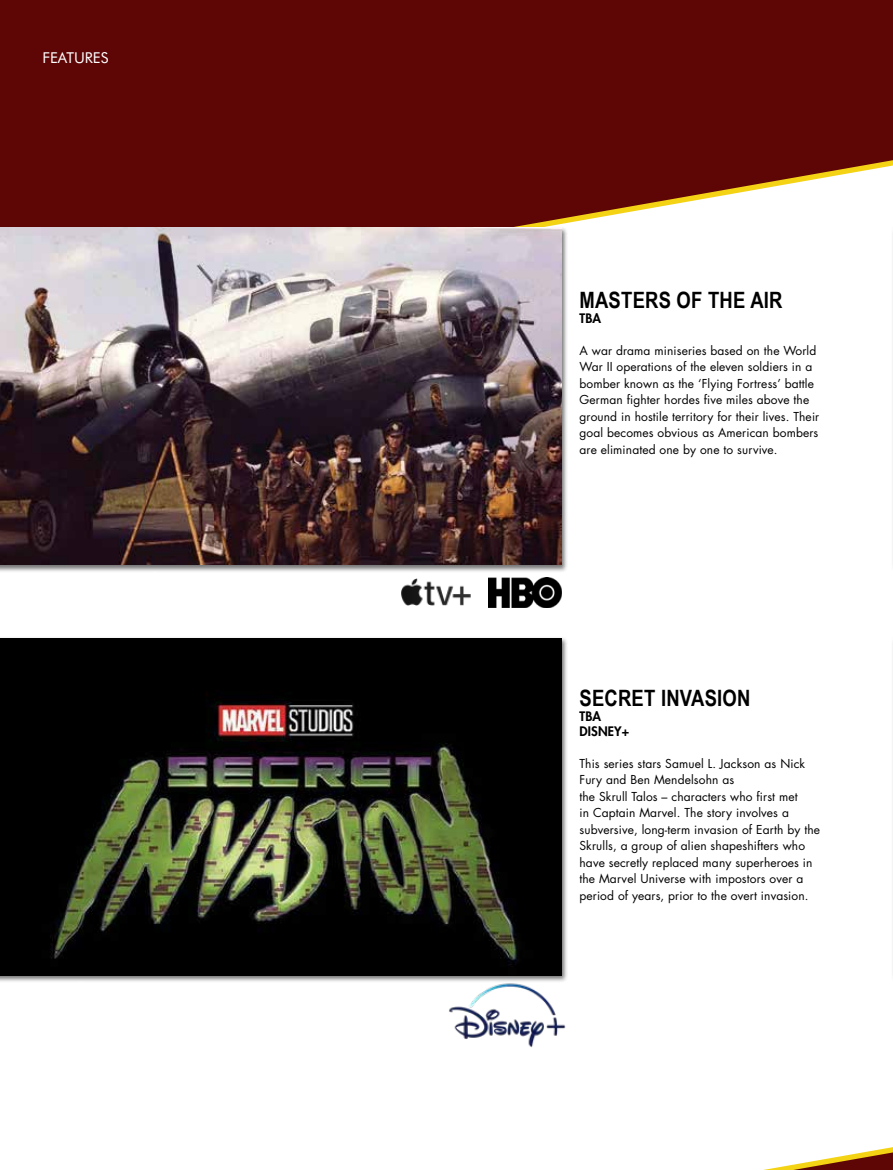
<style>
.page{position:relative;width:893px;height:1170px;background:#fff}
.page>*{position:absolute;margin:0;border:0;box-sizing:border-box;transform-origin:0 0}
.t1{font:700 22.5px "Arial Narrow";letter-spacing:.01em;color:#000}
.t2{font:15px "Futura BT";color:#fff}
.t3{font:800 12.75px/15px "Futura";letter-spacing:.01em;color:#000}
.t4{font:12px/16.5px "Futura";letter-spacing:.01em;color:#000}
</style>
<div class="page">
<div style="left:0;top:0;width:893px;height:226px;background:#5e0606"></div>
<div style="left:0;top:226px;width:569px;height:346px;background:#000;opacity:.55"></div>
<img style="left:0;top:227px;width:561px;height:337px">
<img style="left:0;top:638px;width:561px;height:333px">
<img style="left:401px;top:578px;width:70px;height:27px">
<img style="left:488px;top:577px;width:73px;height:30px">
<img style="left:433px;top:965px;width:134px;height:6px">
<svg style="left:0;top:971px;width:893px;height:6px;fill:#000"></svg>
<svg style="left:0;top:977px;width:893px;height:192px"></svg>
<p class="t2" style="left:43px;top:48px;width:67px">FEATURES</p>
<h1 class="t1" style="left:579px;top:287px;width:205px">MASTERS OF THE AIR</h1>
<p class="t3" style="left:579px;top:311px;width:23px">TBA</p>
<p class="t4" style="left:579px;top:342px;width:241px">A war drama miniseries based on the World War II operations of the eleven soldiers in a bomber known as the ‘Flying Fortress’ battle German fighter hordes five miles above the ground in hostile territory for their lives. Their goal becomes obvious as American bombers are eliminated one by one to survive.</p>
<h1 class="t1" style="left:579px;top:685px;width:172px">SECRET INVASION</h1>
<p class="t3" style="left:579px;top:709px;width:51px">TBA<br>DISNEY+</p>
<p class="t4" style="left:579px;top:755px;width:242px">This series stars Samuel L. Jackson as Nick Fury and Ben Mendelsohn as<br>the Skrull Talos – characters who first met<br>in Captain Marvel. The story involves a subversive, long-term invasion of Earth by the Skrulls, a group of alien shapeshifters who have secretly replaced many superheroes in the Marvel Universe with impostors over a period of years, prior to the overt invasion.</p>
</div>
